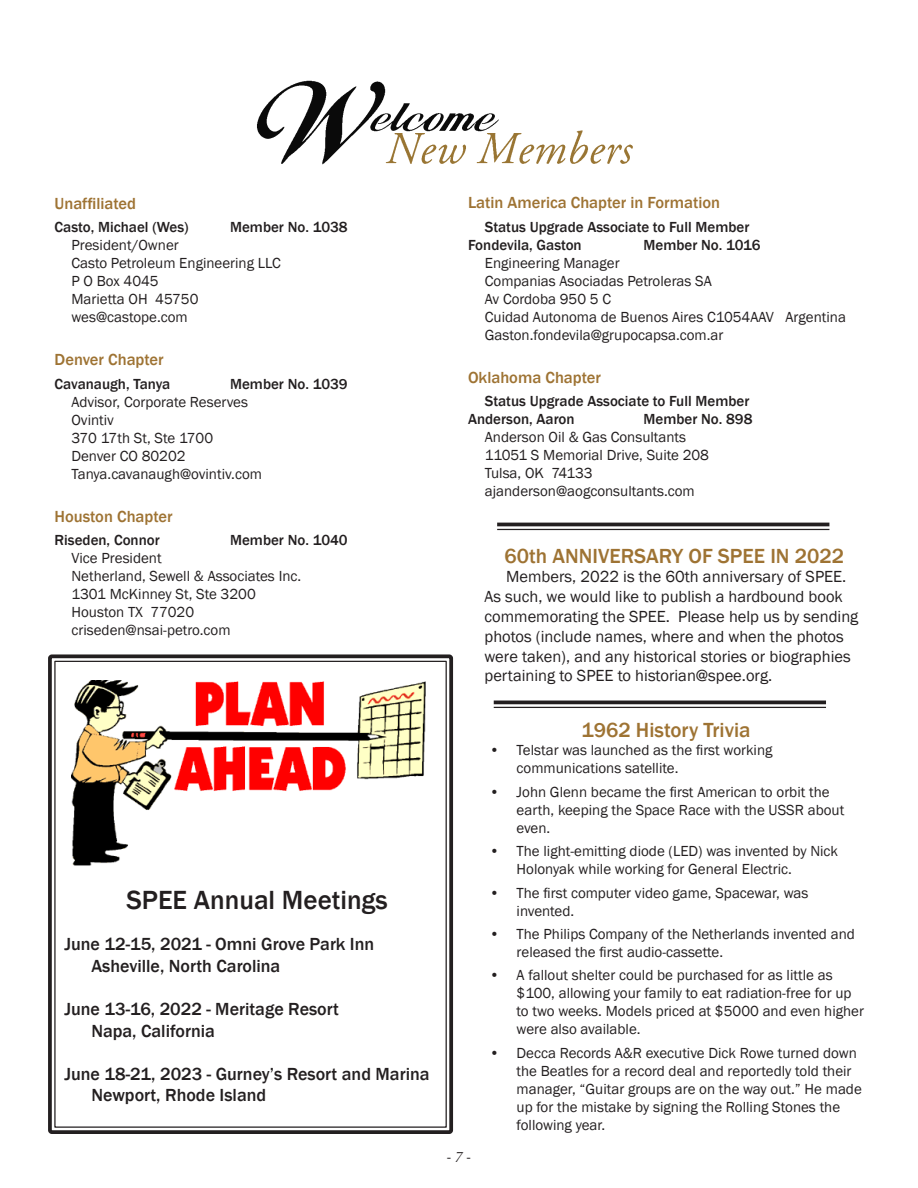
<style>
.page{position:relative;width:918px;height:1188px;background:#fff}
.page>*{position:absolute;margin:0;border:0;box-sizing:border-box;transform-origin:0 0}
.SPEE_Officers{font:500 27px "Franklin Gothic";color:#231f20}
.Heads_FG_gold_14{font:500 21px "Franklin Gothic";color:#9e7333}
.SPEE_Officers-2{font:500 18px "Franklin Gothic";color:#231f20}
.Body_FR_11{font:16.5px/19.8px "Franklin Gothic";color:#231f20}
.Chapter_News_Locatio{font:500 16.5px "Franklin Gothic";color:#9e7333}
.Applicant_Addresses{font:15px/18px "Franklin Gothic";color:#231f20}
.Applicant_Names{font:500 15px "Franklin Gothic";color:#231f20}
.Applicant_Addresses-2{font:500 15px "Franklin Gothic";color:#231f20}
.s1{font-family:"Optima";font-style:italic}
</style>
<div class="page">
<img style="left:257px;top:80px;width:376px;height:85px">
<div style="left:48px;top:654px;width:405px;height:480px;border:4px solid #231f20;border-radius:2px"></div>
<img style="left:71px;top:681px;width:355px;height:185px">
<hr style="left:497px;top:523px;width:332px;height:3px;background:#231f20">
<hr style="left:497px;top:529px;width:332px;height:1px;background:#231f20">
<hr style="left:494px;top:701px;width:332px;height:3px;background:#231f20">
<hr style="left:494px;top:707px;width:332px;height:1px;background:#231f20">
<p class="Chapter_News_Locatio" style="left:55px;top:193px;width:83px">Unaffiliated</p>
<p class="Applicant_Names" style="left:55px;top:218px;width:136px">Casto, Michael (Wes)</p>
<p class="Applicant_Names" style="left:230px;top:218px;width:119px">Member No. 1038</p>
<p class="Applicant_Addresses" style="left:71px;top:236px;width:109px">President/Owner</p>
<p class="Applicant_Addresses" style="left:71px;top:254px;width:211px">Casto Petroleum Engineering LLC</p>
<p class="Applicant_Addresses" style="left:71px;top:272px;width:89px">P O Box 4045</p>
<p class="Applicant_Addresses" style="left:71px;top:290px;width:129px">Marietta OH 45750</p>
<p class="Applicant_Addresses" style="left:71px;top:308px;width:118px">wes@castope.com</p>
<p class="Chapter_News_Locatio" style="left:55px;top:350px;width:111px">Denver Chapter</p>
<p class="Applicant_Names" style="left:55px;top:374px;width:117px">Cavanaugh, Tanya</p>
<p class="Applicant_Names" style="left:230px;top:374px;width:119px">Member No. 1039</p>
<p class="Applicant_Addresses" style="left:71px;top:393px;width:178px">Advisor, Corporate Reserves</p>
<p class="Applicant_Addresses" style="left:71px;top:411px;width:44px">Ovintiv</p>
<p class="Applicant_Addresses" style="left:71px;top:429px;width:143px">370 17th St, Ste 1700</p>
<p class="Applicant_Addresses" style="left:71px;top:447px;width:116px">Denver CO 80202</p>
<p class="Applicant_Addresses" style="left:71px;top:465px;width:192px">Tanya.cavanaugh@ovintiv.com</p>
<p class="Chapter_News_Locatio" style="left:55px;top:506px;width:120px">Houston Chapter</p>
<p class="Applicant_Names" style="left:55px;top:531px;width:107px">Riseden, Connor</p>
<p class="Applicant_Names" style="left:230px;top:531px;width:119px">Member No. 1040</p>
<p class="Applicant_Addresses" style="left:71px;top:550px;width:92px">Vice President</p>
<p class="Applicant_Addresses" style="left:71px;top:568px;width:231px">Netherland, Sewell &amp; Associates Inc.</p>
<p class="Applicant_Addresses" style="left:71px;top:586px;width:186px">1301 McKinney St, Ste 3200</p>
<p class="Applicant_Addresses" style="left:71px;top:604px;width:124px">Houston TX 77020</p>
<p class="Applicant_Addresses" style="left:71px;top:622px;width:161px">criseden@nsai-petro.com</p>
<p class="SPEE_Officers" style="left:127px;top:883px;width:263px">SPEE Annual Meetings</p>
<p class="SPEE_Officers-2" style="left:64px;top:933px;width:311px">June 12-15, 2021 - Omni Grove Park Inn</p>
<p class="SPEE_Officers-2" style="left:91px;top:955px;width:190px">Asheville, North Carolina</p>
<p class="SPEE_Officers-2" style="left:64px;top:998px;width:276px">June 13-16, 2022 - Meritage Resort</p>
<p class="SPEE_Officers-2" style="left:91px;top:1020px;width:125px">Napa, California</p>
<p class="SPEE_Officers-2" style="left:64px;top:1063px;width:367px">June 18-21, 2023 - Gurney’s Resort and Marina</p>
<p class="SPEE_Officers-2" style="left:91px;top:1084px;width:176px">Newport, Rhode Island</p>
<p class="Chapter_News_Locatio" style="left:468px;top:192px;width:254px">Latin America Chapter in Formation</p>
<p class="Applicant_Addresses-2" style="left:485px;top:217px;width:266px">Status Upgrade Associate to Full Member</p>
<p class="Applicant_Names" style="left:468px;top:235px;width:115px">Fondevila, Gaston</p>
<p class="Applicant_Names" style="left:644px;top:235px;width:119px">Member No. 1016</p>
<p class="Applicant_Addresses" style="left:485px;top:254px;width:136px">Engineering Manager</p>
<p class="Applicant_Addresses" style="left:485px;top:272px;width:228px">Companias Asociadas Petroleras SA</p>
<p class="Applicant_Addresses" style="left:485px;top:290px;width:128px">Av Cordoba 950 5 C</p>
<p class="Applicant_Addresses" style="left:485px;top:308px;width:363px">Cuidad Autonoma de Buenos Aires C1054AAV Argentina</p>
<p class="Applicant_Addresses" style="left:485px;top:326px;width:240px">Gaston.fondevila@grupocapsa.com.ar</p>
<p class="Chapter_News_Locatio" style="left:468px;top:367px;width:134px">Oklahoma Chapter</p>
<p class="Applicant_Addresses-2" style="left:485px;top:392px;width:266px">Status Upgrade Associate to Full Member</p>
<p class="Applicant_Names" style="left:468px;top:410px;width:108px">Anderson, Aaron</p>
<p class="Applicant_Names" style="left:644px;top:410px;width:111px">Member No. 898</p>
<p class="Applicant_Addresses" style="left:485px;top:428px;width:203px">Anderson Oil &amp; Gas Consultants</p>
<p class="Applicant_Addresses" style="left:485px;top:446px;width:226px">11051 S Memorial Drive, Suite 208</p>
<p class="Applicant_Addresses" style="left:485px;top:464px;width:109px">Tulsa, OK 74133</p>
<p class="Applicant_Addresses" style="left:485px;top:482px;width:211px">ajanderson@aogconsultants.com</p>
<p class="Applicant_Addresses" style="left:447px;top:1149px;width:25px">- <span class="s1">7</span> -</p>
<p class="Heads_FG_gold_14" style="left:504px;top:543px;width:341px">60th ANNIVERSARY OF SPEE IN 2022</p>
<p class="Body_FR_11" style="left:485px;top:567px;width:375px;text-indent:22px">Members, 2022 is the 60th anniversary of SPEE.<br>As such, we would like to publish a hardbound book commemorating the SPEE. Please help us by sending photos (include names, where and when the photos were taken), and any historical stories or biographies pertaining to SPEE to historian@spee.org.</p>
<p class="Heads_FG_gold_14" style="left:581px;top:717px;width:171px">1962 History Trivia</p>
<p class="Applicant_Addresses" style="left:517px;top:742px;width:257px;text-indent:-27px">• Telstar was launched as the first working communications satellite.</p>
<p class="Applicant_Addresses" style="left:517px;top:783px;width:329px;text-indent:-27px">• John Glenn became the first American to orbit the earth, keeping the Space Race with the USSR about even.</p>
<p class="Applicant_Addresses" style="left:517px;top:842px;width:323px;text-indent:-27px">• The light-emitting diode (LED) was invented by Nick<br>Holonyak while working for General Electric.</p>
<p class="Applicant_Addresses" style="left:517px;top:884px;width:293px;text-indent:-27px">• The first computer video game, Spacewar, was invented.</p>
<p class="Applicant_Addresses" style="left:517px;top:925px;width:340px;text-indent:-27px">• The Philips Company of the Netherlands invented and released the first audio-cassette.</p>
<p class="Applicant_Addresses" style="left:517px;top:967px;width:349px;text-indent:-27px">• A fallout shelter could be purchased for as little as $100, allowing your family to eat radiation-free for up to two weeks. Models priced at $5000 and even higher were also available.</p>
<p class="Applicant_Addresses" style="left:517px;top:1044px;width:347px;text-indent:-27px">• Decca Records A&amp;R executive Dick Rowe turned down the Beatles for a record deal and reportedly told their manager, “Guitar groups are on the way out.” He made up for the mistake by signing the Rolling Stones the following year.</p>
</div>
